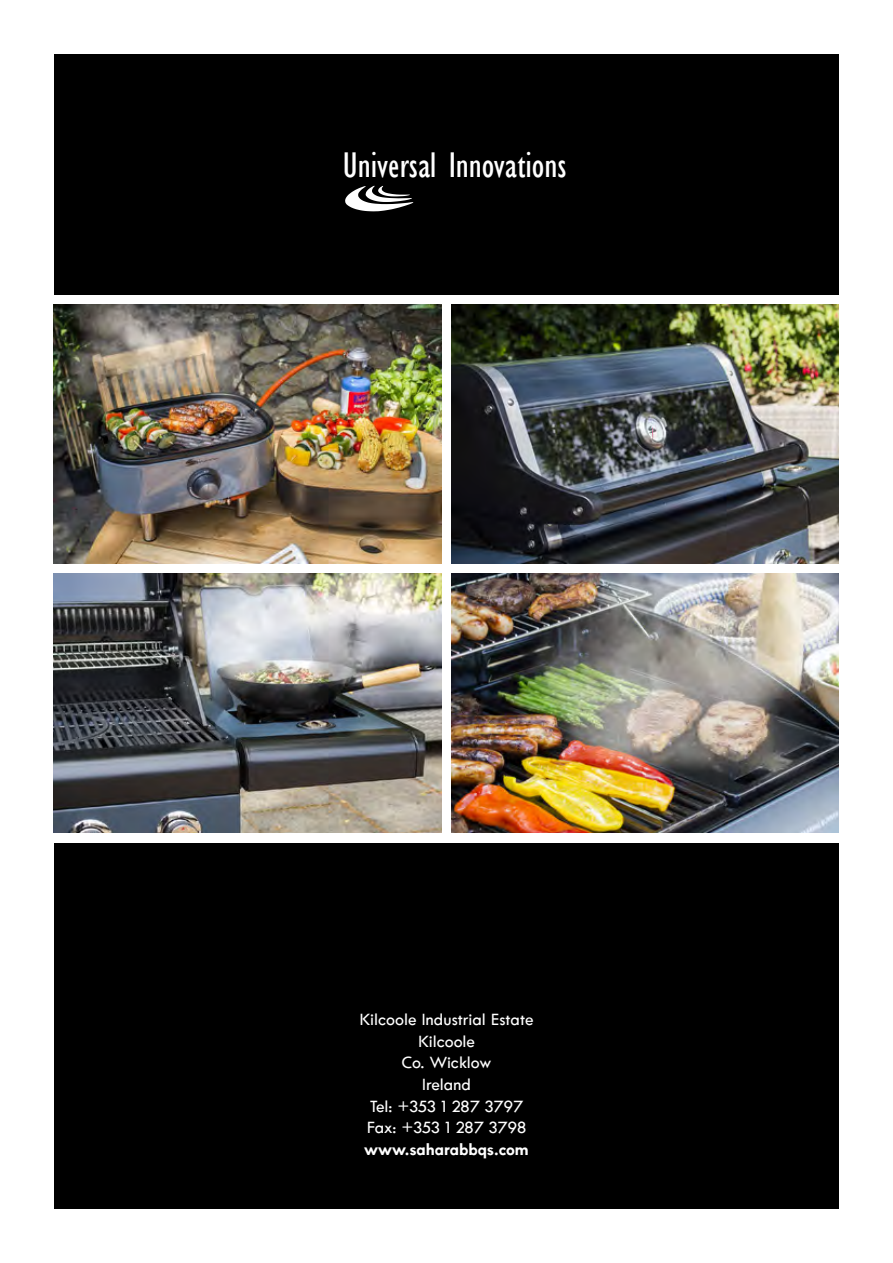
<style>
.page{position:relative;width:893px;height:1263px;background:#fff}
.page>*{position:absolute;margin:0;border:0;box-sizing:border-box;transform-origin:0 0}
.t1{font:condensed 36.75px "Gill Sans";color:#fff}
.t2{font:18px/21.6px "Tw Cen MT Mediumfor Kenmore";color:#fff;text-align:center}
.t3{font:18px "Tw Cen MT Boldfor Kenmore";color:#fff}
</style>
<div class="page">
<div style="left:54px;top:843px;width:785px;height:366px;background:#000"></div>
<div style="left:54px;top:54px;width:785px;height:240px;background:#000"></div>
<img style="left:452px;top:304px;width:387px;height:259px">
<img style="left:54px;top:574px;width:387px;height:258px">
<img style="left:452px;top:574px;width:387px;height:258px">
<img style="left:54px;top:304px;width:387px;height:259px">
<svg style="left:345px;top:186px;width:68px;height:25px"></svg>
<h1 class="t1" style="left:343px;top:143px;width:225px">Universal Innovations</h1>
<p class="t2" style="left:360px;top:1009px;width:175px">Kilcoole Industrial Estate<br>Kilcoole<br>Co. Wicklow<br>Ireland<br>Tel: +353 1 287 3797<br>Fax: +353 1 287 3798</p>
<p class="t3" style="left:364px;top:1139px;width:166px">www.saharabbqs.com</p>
</div>
